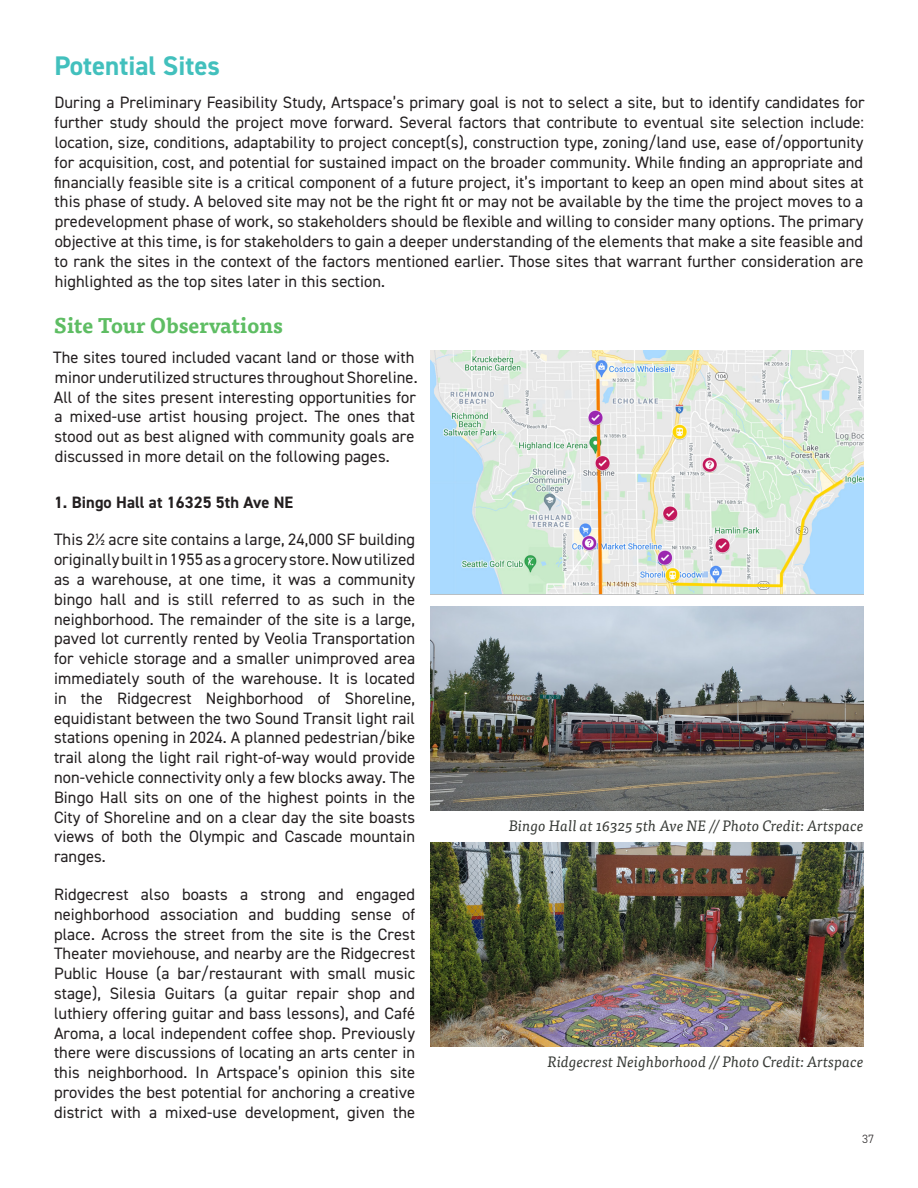
<style>
.page{position:relative;width:918px;height:1188px;background:#fff}
.page>*{position:absolute;margin:0;border:0;box-sizing:border-box;transform-origin:0 0}
.t1{font:700 27px "DIN2014";color:#42c0bd}
.t2{font:700 21px "Tisa Pro";color:#5ebd63}
.StandardBody{font:16.5px/19.8px "DIN2014";letter-spacing:.005em;color:#231f20;text-align:justify}
.StandardBody-2{font:700 16.5px "DIN2014";letter-spacing:.005em;color:#231f20}
.StandardBody-3{font:italic 15px "Tisa Pro";letter-spacing:.005em;color:#373a36}
.t3{font:300 12px "DIN2014";color:#231f20}
</style>
<div class="page">
<img style="left:430px;top:350px;width:434px;height:245px">
<img style="left:430px;top:606px;width:434px;height:205px">
<img style="left:430px;top:842px;width:434px;height:205px">
<p class="t1" style="left:54px;top:48px;width:167px">Potential Sites</p>
<p class="StandardBody" style="left:54px;top:92px;width:812px">During a Preliminary Feasibility Study, Artspace’s primary goal is not to select a site, but to identify candidates for further study should the project move forward. Several factors that contribute to eventual site selection include: location, size, conditions, adaptability to project concept(s), construction type, zoning/land use, ease of/opportunity for acquisition, cost, and potential for sustained impact on the broader community. While finding an appropriate and financially feasible site is a critical component of a future project, it’s important to keep an open mind about sites at this phase of study. A beloved site may not be the right fit or may not be available by the time the project moves to a predevelopment phase of work, so stakeholders should be flexible and willing to consider many options. The primary objective at this time, is for stakeholders to gain a deeper understanding of the elements that make a site feasible and to rank the sites in the context of the factors mentioned earlier. Those sites that warrant further consideration are highlighted as the top sites later in this section.</p>
<p class="t2" style="left:54px;top:308px;width:230px">Site Tour Observations</p>
<p class="StandardBody" style="left:53px;top:347px;width:366px;text-align:left">The sites toured included vacant land or those with minor underutilized structures throughout Shoreline.<br>All of the sites present interesting opportunities for a mixed-use artist housing project. The ones that stood out as best aligned with community goals are discussed in more detail on the following pages.</p>
<p class="StandardBody-2" style="left:54px;top:491px;width:241px">1. Bingo Hall at 16325 5th Ave NE</p>
<p class="StandardBody" style="left:54px;top:530px;width:363px">This 2½ acre site contains a large, 24,000 SF building originally built in 1955 as a grocery store. Now utilized as a warehouse, at one time, it was a community bingo hall and is still referred to as such in the neighborhood. The remainder of the site is a large, paved lot currently rented by Veolia Transportation for vehicle storage and a smaller unimproved area immediately south of the warehouse. It is located in the Ridgecrest Neighborhood of Shoreline, equidistant between the two Sound Transit light rail stations opening in 2024. A planned pedestrian/bike trail along the light rail right-of-way would provide non-vehicle connectivity only a few blocks away. The Bingo Hall sits on one of the highest points in the City of Shoreline and on a clear day the site boasts views of both the Olympic and Cascade mountain ranges.</p>
<p class="StandardBody" style="left:54px;top:884px;width:363px">Ridgecrest also boasts a strong and engaged neighborhood association and budding sense of place. Across the street from the site is the Crest Theater moviehouse, and nearby are the Ridgecrest Public House (a bar/restaurant with small music stage), Silesia Guitars (a guitar repair shop and luthiery offering guitar and bass lessons), and Café Aroma, a local independent coffee shop. Previously there were discussions of locating an arts center in this neighborhood. In Artspace’s opinion this site provides the best potential for anchoring a creative district with a mixed-use development, given the</p>
<p class="StandardBody-3" style="left:509px;top:815px;width:356px">Bingo Hall at 16325 5th Ave NE // Photo Credit: Artspace</p>
<p class="StandardBody-3" style="left:548px;top:1050px;width:318px">Ridgecrest Neighborhood // Photo Credit: Artspace</p>
<p class="t3" style="left:862px;top:1132px;width:13px">37</p>
</div>
